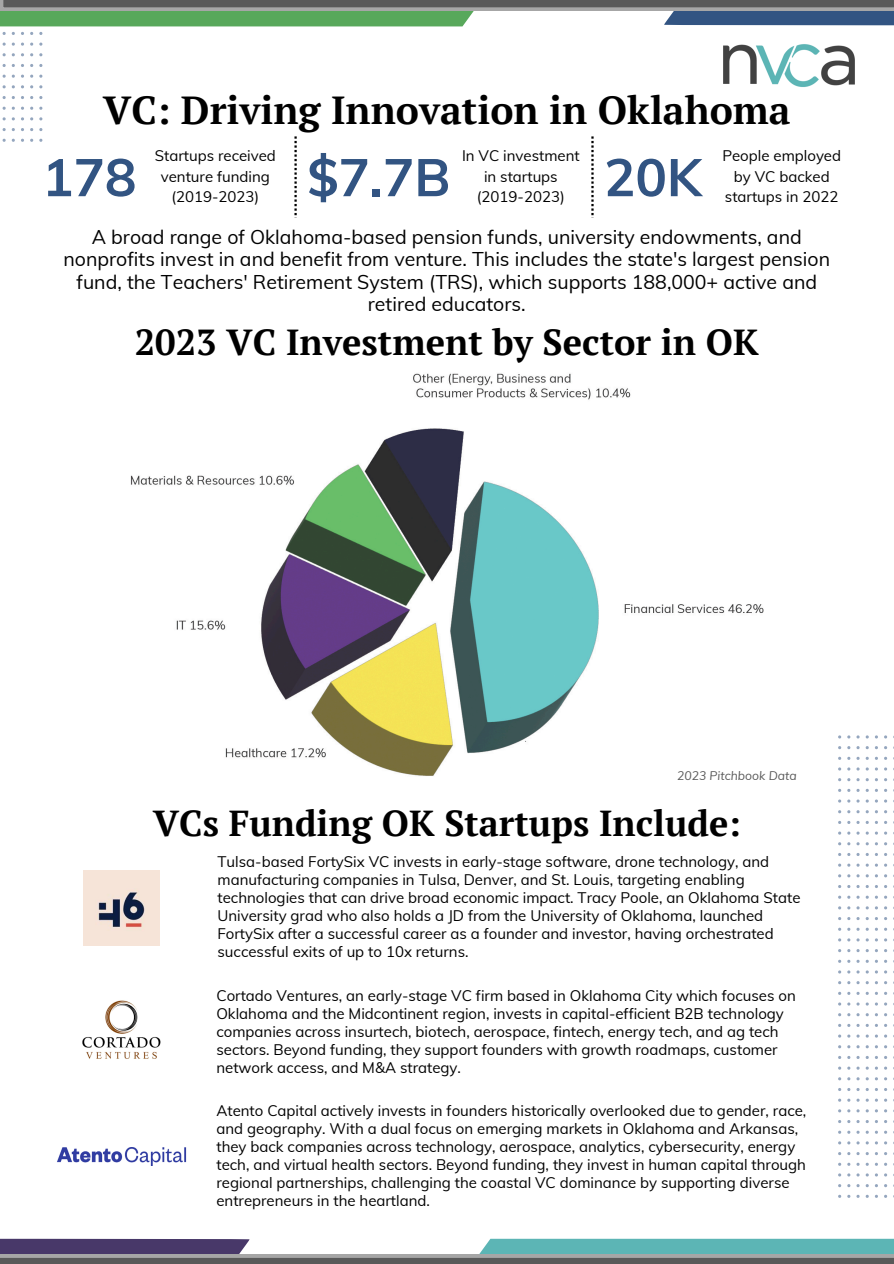
<style>
.page{position:relative;width:894px;height:1264px;background:#fff}
.page>*{position:absolute;margin:0;border:0;box-sizing:border-box;transform-origin:0 0}
.t1{font:700 52.2px "Muli";color:#325482}
.t2{font:700 39px "PT Serif";color:#000}
.t3{font:700 36.15px "PT Serif";color:#000}
.t4{font:700 36px "PT Serif";color:#000}
.t5{font:19.5px/22.5px "Muli";color:#000;text-align:center}
.t6{font:15px/18px "Muli";color:#000}
.t7{font:italic 12.15px "Muli";color:#595959}
</style>
<div class="page">
<svg style="left:0;top:1238px;width:893px;height:25px"></svg>
<svg style="left:0;top:0;width:893px;height:26px"></svg>
<img style="left:723px;top:44px;width:132px;height:43px">
<svg style="left:294px;top:136px;width:2px;height:82px"></svg>
<svg style="left:591px;top:136px;width:2px;height:82px"></svg>
<img style="left:130px;top:373px;width:632px;height:403px">
<img style="left:84px;top:870px;width:75px;height:75px">
<img style="left:82px;top:1000px;width:79px;height:59px">
<img style="left:57px;top:1147px;width:130px;height:18px">
<p class="t2" style="left:103px;top:84px;width:689px">VC: Driving Innovation in Oklahoma</p>
<h1 class="t1" style="left:42px;top:144px;width:95px">178</h1>
<h1 class="t6" style="left:155px;top:145px;width:123px;line-height:20.2px;text-align:center">Startups received venture funding (2019-2023)</h1>
<h5 class="t1" style="left:307px;top:144px;width:145px">$7.7B</h5>
<h5 class="t6" style="left:462px;top:145px;width:119px;line-height:20.2px;text-align:center">In VC investment in startups (2019-2023)</h5>
<h5 class="t1" style="left:604px;top:144px;width:99px">20K</h5>
<h4 class="t6" style="left:722px;top:145px;width:120px;line-height:20.2px;text-align:center">People employed by VC backed startups in 2022</h4>
<p class="t5" style="left:63px;top:225px;width:768px">A broad range of Oklahoma-based pension funds, university endowments, and nonprofits invest in and benefit from venture. This includes the state's largest pension fund, the Teachers' Retirement System (TRS), which supports 188,000+ active and retired educators.</p>
<p class="t3" style="left:135px;top:317px;width:625px">2023 VC Investment by Sector in OK</p>
<h2 class="t7" style="left:677px;top:768px;width:121px">2023 Pitchbook Data</h2>
<p class="t4" style="left:153px;top:798px;width:589px">VCs Funding OK Startups Include:</p>
<h3 class="t6" style="left:217px;top:852px;width:584px">Tulsa-based FortySix VC invests in early-stage software, drone technology, and manufacturing companies in Tulsa, Denver, and St. Louis, targeting enabling technologies that can drive broad economic impact. Tracy Poole, an Oklahoma State University grad who also holds a JD from the University of Oklahoma, launched FortySix after a successful career as a founder and investor, having orchestrated successful exits of up to 10x returns.</h3>
<p class="t6" style="left:216px;top:986px;width:580px">Cortado Ventures, an early-stage VC firm based in Oklahoma City which focuses on Oklahoma and the Midcontinent region, invests in capital-efficient B2B technology companies across insurtech, biotech, aerospace, fintech, energy tech, and ag tech sectors. Beyond funding, they support founders with growth roadmaps, customer network access, and M&amp;A strategy.</p>
<p class="t6" style="left:216px;top:1101px;width:591px">Atento Capital actively invests in founders historically overlooked due to gender, race, and geography. With a dual focus on emerging markets in Oklahoma and Arkansas, they back companies across technology, aerospace, analytics, cybersecurity, energy tech, and virtual health sectors. Beyond funding, they invest in human capital through regional partnerships, challenging the coastal VC dominance by supporting diverse entrepreneurs in the heartland.</p>
</div>
